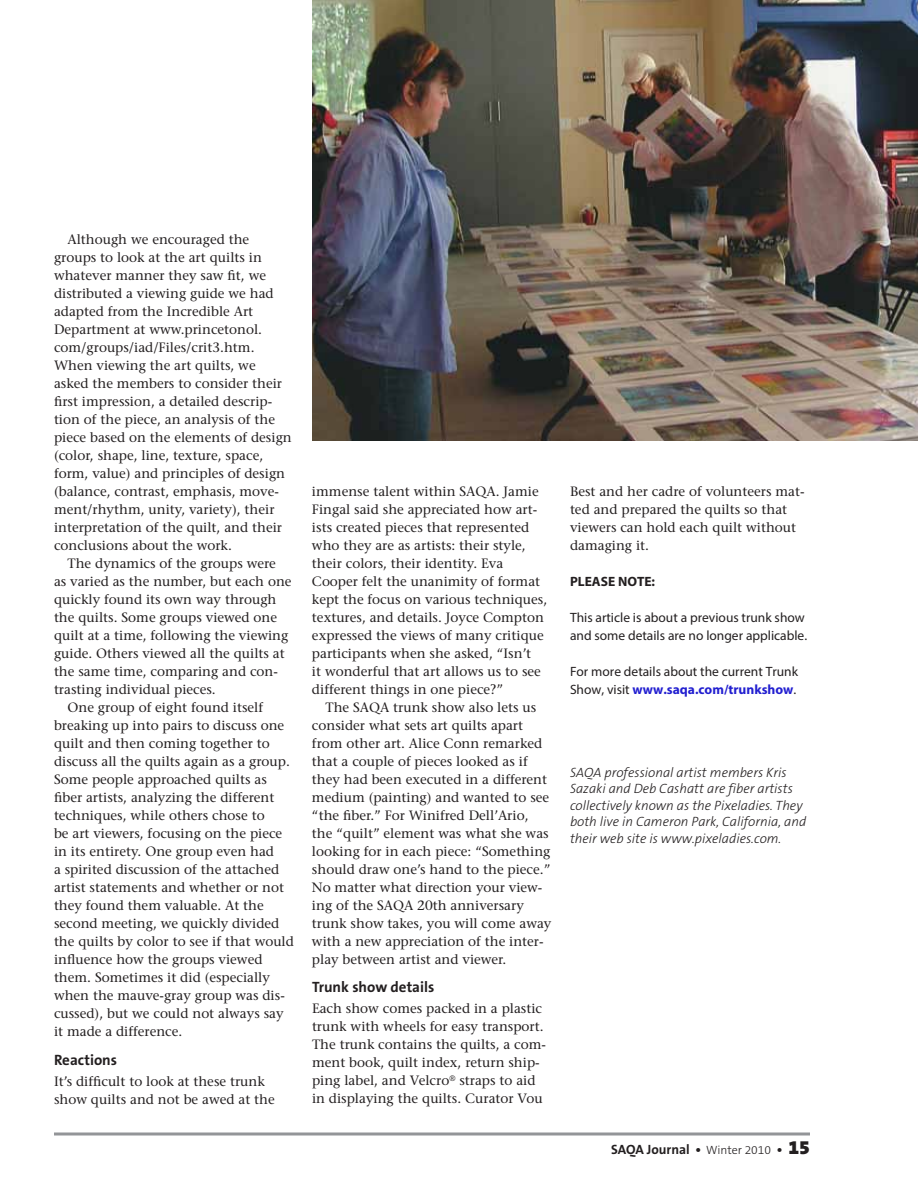
<style>
.page{position:relative;width:918px;height:1188px;background:#fff}
.page>*{position:absolute;margin:0;border:0;box-sizing:border-box;transform-origin:0 0}
.t1{font:700 15px "The Sans B7";color:#231f20}
.t2{font:13.5px/18px "Stone Serif";color:#231f20}
.t3{font:italic 300 13.5px/16.5px "The Sans B3";color:#231f20}
.t4{font:13.5px/18px "Myriad Pro";color:#231f20}
.t5{font:700 13.5px "The Sans B7";color:#231f20}
.t6{font:700 13.5px "Myriad Pro";color:#231f20}
.s1{font-weight:700;color:#221fd0}
.s2{font-family:"The Sans B3";font-weight:300;font-size:12px}
.s3{font-family:"The Sans B9";font-weight:900;font-size:19.5px}
</style>
<div class="page">
<svg style="left:54px;top:1132px;width:756px;height:4px;background:#adafb1"></svg>
<img style="left:312px;top:0;width:606px;height:440px">
<p class="t2" style="left:54px;top:231px;width:239px;text-indent:14px">Although we encouraged the groups to look at the art quilts in whatever manner they saw fit, we distributed a viewing guide we had adapted from the Incredible Art Department at www.princetonol. com/groups/iad/Files/crit3.htm.<br>When viewing the art quilts, we asked the members to consider their first impression, a detailed descrip&shy;tion of the piece, an analysis of the piece based on the elements of design (color, shape, line, texture, space, form, value) and principles of design (balance, contrast, emphasis, move&shy;ment/rhythm, unity, variety), their interpretation of the quilt, and their conclusions about the work.</p>
<p class="t2" style="left:68px;top:555px;width:210px">The dynamics of the groups were</p>
<p class="t2" style="left:54px;top:573px;width:239px">as varied as the number, but each one</p>
<p class="t2" style="left:54px;top:591px;width:224px">quickly found its own way through</p>
<p class="t2" style="left:54px;top:609px;width:225px">the quilts. Some groups viewed one</p>
<p class="t2" style="left:54px;top:627px;width:236px">quilt at a time, following the viewing</p>
<p class="t2" style="left:54px;top:645px;width:232px">guide. Others viewed all the quilts at</p>
<p class="t2" style="left:54px;top:663px;width:225px">the same time, comparing and con-</p>
<p class="t2" style="left:54px;top:681px;width:163px">trasting individual pieces.</p>
<p class="t2" style="left:68px;top:699px;width:197px">One group of eight found itself</p>
<p class="t2" style="left:54px;top:717px;width:232px">breaking up into pairs to discuss one</p>
<p class="t2" style="left:54px;top:735px;width:217px">quilt and then coming together to</p>
<p class="t2" style="left:54px;top:753px;width:237px">discuss all the quilts again as a group.</p>
<p class="t2" style="left:54px;top:771px;width:214px">Some people approached quilts as</p>
<p class="t2" style="left:54px;top:789px;width:222px">fiber artists, analyzing the different</p>
<p class="t2" style="left:54px;top:807px;width:212px">techniques, while others chose to</p>
<p class="t2" style="left:54px;top:825px;width:230px">be art viewers, focusing on the piece</p>
<p class="t2" style="left:54px;top:843px;width:222px">in its entirety. One group even had</p>
<p class="t2" style="left:54px;top:861px;width:227px">a spirited discussion of the attached</p>
<p class="t2" style="left:54px;top:879px;width:231px">artist statements and whether or not</p>
<p class="t2" style="left:54px;top:897px;width:211px">they found them valuable. At the</p>
<p class="t2" style="left:54px;top:915px;width:227px">second meeting, we quickly divided</p>
<p class="t2" style="left:54px;top:933px;width:241px">the quilts by color to see if that would</p>
<p class="t2" style="left:54px;top:951px;width:210px">influence how the groups viewed</p>
<p class="t2" style="left:54px;top:969px;width:217px">them. Sometimes it did (especially</p>
<p class="t2" style="left:54px;top:987px;width:232px">when the mauve-gray group was dis-</p>
<p class="t2" style="left:54px;top:1005px;width:231px">cussed), but we could not always say</p>
<p class="t2" style="left:54px;top:1023px;width:130px">it made a difference.</p>
<p class="t1" style="left:54px;top:1052px;width:65px">Reactions</p>
<p class="t2" style="left:54px;top:1072px;width:222px">It’s difficult to look at these trunk show quilts and not be awed at the</p>
<p class="t2" style="left:312px;top:483px;width:237px">immense talent within SAQA. Jamie Fingal said she appreciated how art&shy;ists created pieces that represented who they are as artists: their style, their colors, their identity. Eva Cooper felt the unanimity of format kept the focus on various techniques, textures, and details. Joyce Compton expressed the views of many critique participants when she asked, “Isn’t<br>it wonderful that art allows us to see different things in one piece?”</p>
<p class="t2" style="left:312px;top:699px;width:241px;text-indent:14px">The SAQA trunk show also lets us consider what sets art quilts apart from other art. Alice Conn remarked that a couple of pieces looked as if they had been executed in a different medium (painting) and wanted to see “the fiber.” For Winifred Dell’Ario, the “quilt” element was what she was looking for in each piece: “Something should draw one’s hand to the piece.” No matter what direction your view&shy;ing of the SAQA 20th anniversary trunk show takes, you will come away with a new appreciation of the inter&shy;play between artist and viewer.</p>
<p class="t1" style="left:312px;top:979px;width:124px">Trunk show details</p>
<p class="t2" style="left:312px;top:1000px;width:236px">Each show comes packed in a plastic trunk with wheels for easy transport.<br>The trunk contains the quilts, a com&shy;ment book, quilt index, return ship&shy;ping label, and Velcro<sup>®</sup> straps to aid in displaying the quilts. Curator Vou</p>
<p class="t2" style="left:570px;top:483px;width:236px">Best and her cadre of volunteers mat&shy;ted and prepared the quilts so that viewers can hold each quilt without damaging it.</p>
<p class="t6" style="left:570px;top:573px;width:87px">PLEASE NOTE:</p>
<p class="t4" style="left:570px;top:609px;width:239px">This article is about a previous trunk show and some details are no longer applicable.</p>
<p class="t4" style="left:570px;top:663px;width:230px">For more details about the current Trunk<br>Show, visit <span class="s1">www.saqa.com/trunkshow</span>.</p>
<p class="t3" style="left:570px;top:765px;width:238px">SAQA professional artist members Kris Sazaki and Deb Cashatt are fiber artists collectively known as the Pixeladies. They both live in Cameron Park, California, and their web site is www.pixeladies.com.</p>
<p class="t5" style="left:611px;top:1143px;width:200px">SAQA Journal • <span class="s2">Winter 2010</span> • <span class="s3">15</span></p>
</div>
